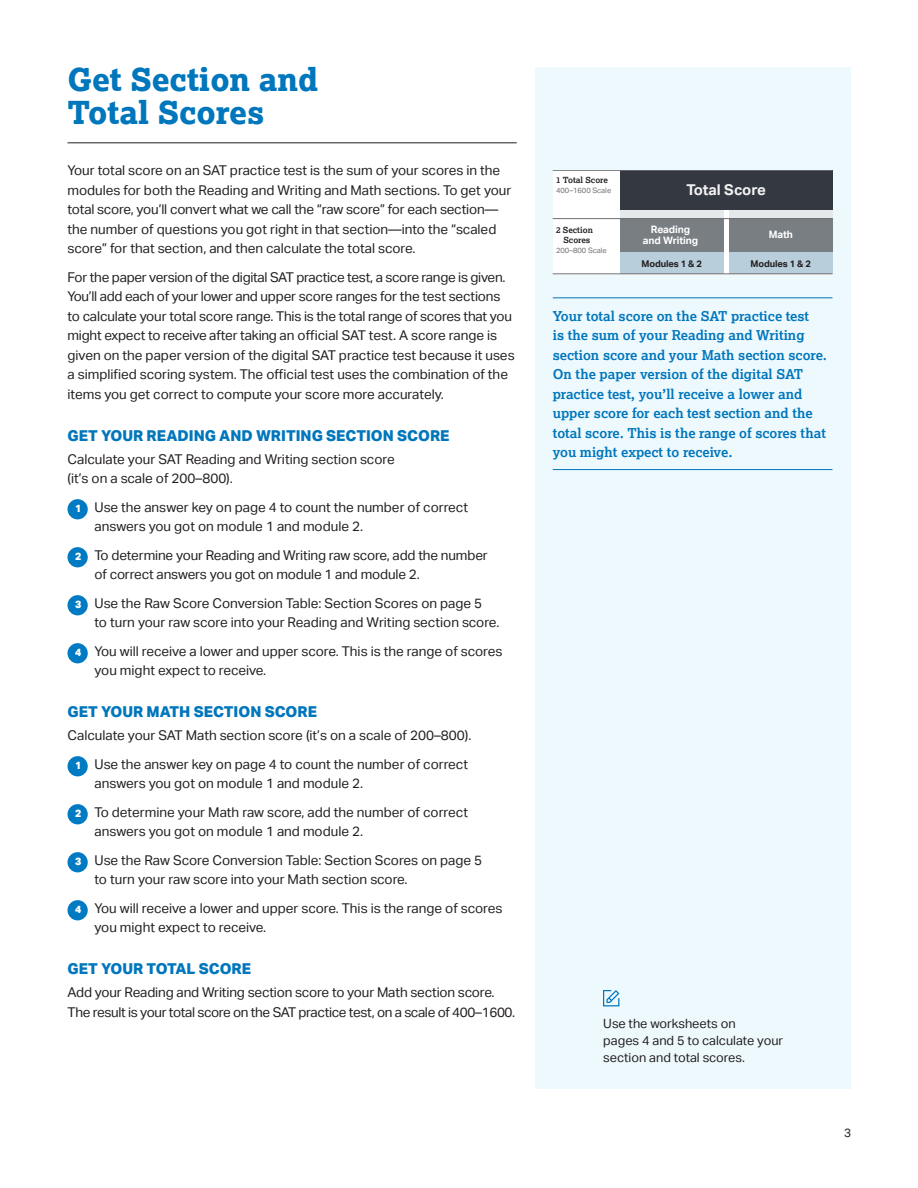
<style>
.page{position:relative;width:918px;height:1188px;background:#fff}
.page>*{position:absolute;margin:0;border:0;box-sizing:border-box;transform-origin:0 0}
.H3______21__Lex_XB{font:800 31.5px/33px "Lexia";color:#0076bc}
.H5______10_13__Akt_X{font:800 15px "Aktiv Grotesk";color:#0076bc}
.t1{font:700 14.85px "Aktiv Grotesk";color:#f3f3f4}
.Body_Txt{font:13.5px/19.5px "Aktiv Grotesk";color:#231f20}
.Body_Txt-2{font:700 13.5px/19.5px "Lexia";color:#0076bc}
.Body_Txt-3{font:13.5px/19.5px "Aktiv Grotesk";letter-spacing:-.025em;color:#231f20}
.H2__Head____28_Auto{font:12.75px/17.2px "Aktiv Grotesk";color:#231f20}
.t2{font:12px "Aktiv Grotesk";color:#231f20}
.t3{font:800 10.5px "Aktiv Grotesk";color:#fff}
.t4{font:700 10.2px/11.2px "Aktiv Grotesk";letter-spacing:-.01em;color:#fff;text-align:center}
.t5{font:700 9.3px "Aktiv Grotesk";letter-spacing:-.01em;color:#221e1f}
.t6{font:700 8.4px/10.2px "Lexia";color:#221e1f;text-align:center}
.t7{font:7.5px "Aktiv Grotesk";color:#6d6f71}
</style>
<div class="page">
<div style="left:535px;top:68px;width:315px;height:1021px;background:#eef9fe"></div>
<hr style="left:68px;top:142px;width:449px;height:1px;background:#231f20">
<div style="left:68px;top:499px;width:20px;height:20px;background:#007bc3;border-radius:50%"></div>
<div style="left:68px;top:547px;width:20px;height:20px;background:#007bc3;border-radius:50%"></div>
<div style="left:68px;top:595px;width:20px;height:20px;background:#007bc3;border-radius:50%"></div>
<div style="left:68px;top:643px;width:20px;height:20px;background:#007bc3;border-radius:50%"></div>
<div style="left:68px;top:756px;width:20px;height:20px;background:#007bc3;border-radius:50%"></div>
<div style="left:68px;top:804px;width:20px;height:20px;background:#007bc3;border-radius:50%"></div>
<div style="left:68px;top:852px;width:20px;height:20px;background:#007bc3;border-radius:50%"></div>
<div style="left:68px;top:900px;width:20px;height:20px;background:#007bc3;border-radius:50%"></div>
<hr style="left:553px;top:297px;width:279px;height:1px;background:#0076bc">
<hr style="left:553px;top:469px;width:279px;height:1px;background:#0076bc">
<svg style="left:603px;top:990px;width:16px;height:16px"></svg>
<div style="left:553px;top:170px;width:280px;height:104px;background:#fff"></div>
<div style="left:620px;top:170px;width:103px;height:104px;background:linear-gradient(to right,#e6e9eb,#e6e9eb)"></div>
<div style="left:729px;top:170px;width:103px;height:104px;background:linear-gradient(to right,#e6e9eb,#e6e9eb)"></div>
<div style="left:620px;top:252px;width:103px;height:22px;background:#b8ceda"></div>
<div style="left:729px;top:252px;width:103px;height:22px;background:#b8ceda"></div>
<div style="left:620px;top:219px;width:103px;height:33px;background:#797e83"></div>
<div style="left:729px;top:219px;width:103px;height:33px;background:#797e83"></div>
<div style="left:620px;top:170px;width:212px;height:39px;background:#343841"></div>
<hr style="left:553px;top:218px;width:279px;height:1px;background:#6e6f71">
<hr style="left:553px;top:274px;width:279px;height:1px;background:#6e6f71">
<hr style="left:553px;top:170px;width:279px;height:1px;background:#6e6f71">
<p class="H3______21__Lex_XB" style="left:68px;top:63px;width:252px">Get Section and<br>Total Scores</p>
<p class="Body_Txt" style="left:68px;top:161px;width:445px">Your total score on an SAT practice test is the sum of your scores in the modules for both the Reading and Writing and Math sections. To get your total score, you’ll convert what we call the “raw score” for each section— the number of questions you got right in that section—into the “scaled score” for that section, and then calculate the total score.</p>
<p class="Body_Txt" style="left:68px;top:268px;width:449px">For the paper version of the digital SAT practice test, a score range is given.<br>You’ll add each of your lower and upper score ranges for the test sections to calculate your total score range. This is the total range of scores that you might expect to receive after taking an official SAT test. A score range is given on the paper version of the digital SAT practice test because it uses a simplified scoring system. The official test uses the combination of the items you get correct to compute your score more accurately.</p>
<p class="H5______10_13__Akt_X" style="left:68px;top:427px;width:384px">GET YOUR READING AND WRITING SECTION SCORE</p>
<p class="Body_Txt" style="left:68px;top:450px;width:329px">Calculate your SAT Reading and Writing section score (it’s on a scale of 200–800).</p>
<p class="t3" style="left:75px;top:503px;width:8px">1</p>
<p class="Body_Txt" style="left:94px;top:498px;width:375px">Use the answer key on page 4 to count the number of correct answers you got on module 1 and module 2.</p>
<p class="t3" style="left:75px;top:551px;width:8px">2</p>
<p class="Body_Txt" style="left:94px;top:546px;width:395px">To determine your Reading and Writing raw score, add the number of correct answers you got on module 1 and module 2.</p>
<p class="t3" style="left:75px;top:599px;width:8px">3</p>
<p class="Body_Txt" style="left:94px;top:594px;width:406px">Use the Raw Score Conversion Table: Section Scores on page 5<br>to turn your raw score into your Reading and Writing section score.</p>
<p class="t3" style="left:75px;top:647px;width:8px">4</p>
<p class="Body_Txt" style="left:94px;top:642px;width:410px">You will receive a lower and upper score. This is the range of scores you might expect to receive.</p>
<p class="H5______10_13__Akt_X" style="left:68px;top:704px;width:251px">GET YOUR MATH SECTION SCORE</p>
<p class="Body_Txt" style="left:68px;top:726px;width:405px">Calculate your SAT Math section score (it’s on a scale of 200–800).</p>
<p class="t3" style="left:75px;top:760px;width:8px">1</p>
<p class="Body_Txt" style="left:94px;top:755px;width:375px">Use the answer key on page 4 to count the number of correct answers you got on module 1 and module 2.</p>
<p class="t3" style="left:75px;top:808px;width:8px">2</p>
<p class="Body_Txt" style="left:94px;top:803px;width:375px">To determine your Math raw score, add the number of correct answers you got on module 1 and module 2.</p>
<p class="t3" style="left:75px;top:856px;width:8px">3</p>
<p class="Body_Txt" style="left:94px;top:851px;width:389px">Use the Raw Score Conversion Table: Section Scores on page 5 to turn your raw score into your Math section score.</p>
<p class="t3" style="left:75px;top:904px;width:8px">4</p>
<p class="Body_Txt" style="left:94px;top:899px;width:410px">You will receive a lower and upper score. This is the range of scores you might expect to receive.</p>
<p class="H5______10_13__Akt_X" style="left:68px;top:961px;width:185px">GET YOUR TOTAL SCORE</p>
<p class="Body_Txt-3" style="left:68px;top:983px;width:449px">Add your Reading and Writing section score to your Math section score.<br>The result is your total score on the SAT practice test, on a scale of 400–1600.</p>
<p class="t6" style="left:556px;top:175px;width:53px">1 Total Score</p>
<p class="t7" style="left:556px;top:186px;width:57px">400–1600 Scale</p>
<p class="t6" style="left:556px;top:224px;width:38px">2 Section<br>Scores</p>
<p class="t7" style="left:556px;top:246px;width:52px">200–800 Scale</p>
<p class="t1" style="left:686px;top:181px;width:81px">Total Score</p>
<p class="t4" style="left:643px;top:224px;width:57px">Reading and Writing</p>
<p class="t5" style="left:642px;top:258px;width:62px">Modules 1 &amp; 2</p>
<p class="t5" style="left:751px;top:258px;width:62px">Modules 1 &amp; 2</p>
<p class="t4" style="left:769px;top:229px;width:26px">Math</p>
<p class="Body_Txt-2" style="left:553px;top:306px;width:276px">Your total score on the SAT practice test<br>is the sum of your Reading and Writing section score and your Math section score.<br>On the paper version of the digital SAT practice test, you’ll receive a lower and upper score for each test section and the total score. This is the range of scores that you might expect to receive.</p>
<p class="H2__Head____28_Auto" style="left:603px;top:1015px;width:181px">Use the worksheets on<br>pages 4 and 5 to calculate your section and total scores.</p>
<p class="t2" style="left:844px;top:1126px;width:9px">3</p>
</div>
